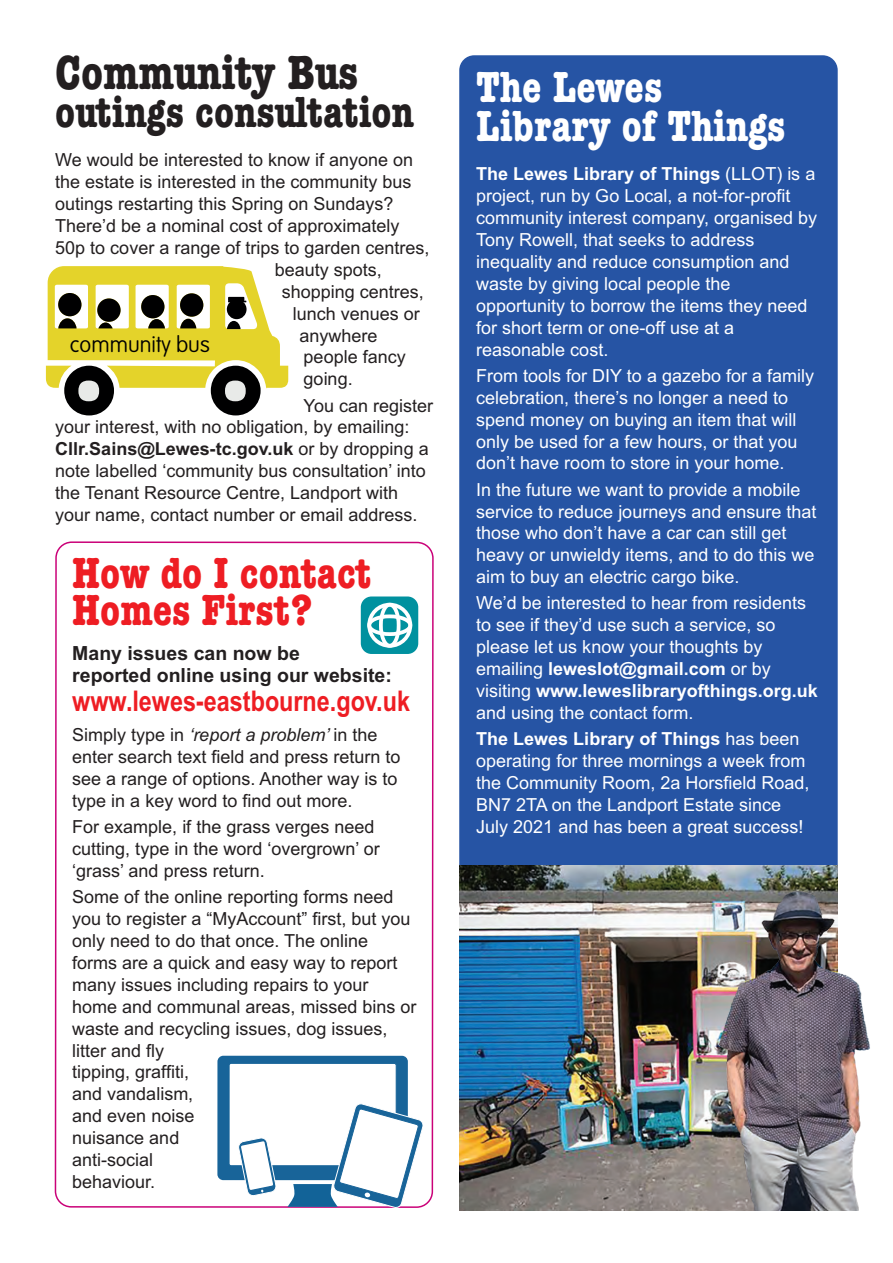
<style>
.page{position:relative;width:893px;height:1263px;background:#fff}
.page>*{position:absolute;margin:0;border:0;box-sizing:border-box;transform-origin:0 0}
.t1{font:700 condensed 49.5px "American Typewriter";color:#231f20}
.t2{font:700 condensed 45px/36.9px "American Typewriter";color:#ee1d23}
.t3{font:700 condensed 45px/39px "American Typewriter";color:#fff}
.t4{font:700 condensed 45px "American Typewriter";color:#231f20}
.t5{font:700 28.5px "Arial Narrow";color:#ee1d23}
.t6{font:100 22.05px "VAG Rounded Std";color:#000001}
.t7{font:700 19.5px/21.9px "Arial";color:#231f20}
.t8{font:18px/21.9px "Arial";color:#231f20}
.t9{font:18px/21.9px "Arial";color:#fff}
.s1{font-weight:700}
.s2{font-style:italic}
</style>
<div class="page">
<svg style="left:55px;top:541px;width:379px;height:667px"></svg>
<div style="left:459px;top:55px;width:379px;height:1153px;background:#2654a4;border-radius:15px"></div>
<svg style="left:46px;top:266px;width:242px;height:149px"></svg>
<div style="left:217px;top:1056px;width:191px;height:124px;background:#186499;border-radius:6px"></div>
<div style="left:229px;top:1063px;width:167px;height:103px;background:#fff;border-radius:2px"></div>
<div style="left:229px;top:1063px;width:167px;height:103px;border:1px solid #186499;border-radius:2px"></div>
<svg style="left:287px;top:1103px;width:136px;height:105px"></svg>
<svg style="left:238px;top:1138px;width:39px;height:58px"></svg>
<svg style="left:361px;top:596px;width:57px;height:58px;background:#209eaa"></svg>
<div style="left:367px;top:603px;width:45px;height:45px;border:4px solid #fff;border-radius:50%"></div>
<div style="left:367px;top:614px;width:45px;height:22px;border:4px solid #fff;border-radius:50%"></div>
<div style="left:379px;top:603px;width:21px;height:45px;border:4px solid #fff;border-radius:50%"></div>
<img style="left:459px;top:870px;width:411px;height:340px">
<h1 class="t1" style="left:55px;top:33px;width:304px">Community Bus</h1>
<h2 class="t4" style="left:55px;top:76px;width:360px">outings consultation</h2>
<p class="t8" style="left:55px;top:149px;width:359px">We would be interested to know if anyone on</p>
<p class="t8" style="left:55px;top:171px;width:358px">the estate is interested in the community bus</p>
<p class="t8" style="left:55px;top:193px;width:340px">outings restarting this Spring on Sundays?</p>
<p class="t8" style="left:55px;top:215px;width:346px">There’d be a nominal cost of approximately</p>
<p class="t8" style="left:55px;top:237px;width:376px">50p to cover a range of trips to garden centres,</p>
<p class="t8" style="left:275px;top:259px;width:109px">beauty spots,</p>
<p class="t8" style="left:282px;top:281px;width:144px">shopping centres,</p>
<p class="t8" style="left:293px;top:302px;width:129px">lunch venues or</p>
<p class="t8" style="left:299px;top:324px;width:80px">anywhere</p>
<p class="t8" style="left:304px;top:346px;width:104px">people fancy</p>
<p class="t8" style="left:304px;top:368px;width:51px">going.</p>
<p class="t8" style="left:55px;top:394px;width:379px;text-indent:248px">You can register your interest, with no obligation, by emailing:<br><span class="s1">Cllr.Sains@Lewes-tc.gov.uk</span> or by dropping a note labelled ‘community bus consultation’ into the Tenant Resource Centre, Landport with your name, contact number or email address.</p>
<h2 class="t2" style="left:72px;top:554px;width:301px">How do I contact<br>Homes First?</h2>
<p class="t7" style="left:72px;top:642px;width:321px">Many issues can now be<br>reported online using our website:</p>
<h3 class="t5" style="left:72px;top:684px;width:339px">www.lewes-eastbourne.gov.uk</h3>
<p class="t8" style="left:72px;top:724px;width:330px">Simply type in <span class="s2">‘report a problem’</span> in the enter search text field and press return to see a range of options. Another way is to type in a key word to find out more.</p>
<p class="t8" style="left:72px;top:816px;width:309px">For example, if the grass verges need cutting, type in the word ‘overgrown’ or ‘grass’ and press return.</p>
<p class="t8" style="left:72px;top:886px;width:346px">Some of the online reporting forms need you to register a “MyAccount” first, but you only need to do that once. The online forms are a quick and easy way to report many issues including repairs to your home and communal areas, missed bins or waste and recycling issues, dog issues, litter and fly<br>tipping, graffiti,<br>and vandalism,<br>and even noise<br>nuisance and<br>anti-social<br>behaviour.</p>
<p class="t6" style="left:70px;top:336px;width:142px">community bus</p>
<h2 class="t3" style="left:476px;top:67px;width:311px">The Lewes<br>Library of Things</h2>
<p class="t9" style="left:476px;top:163px;width:342px"><span class="s1">The Lewes Library of Things</span> (LLOT) is a project, run by Go Local, a not-for-profit community interest company, organised by Tony Rowell, that seeks to address inequality and reduce consumption and waste by giving local people the opportunity to borrow the items they need for short term or one-off use at a reasonable cost.</p>
<p class="t9" style="left:476px;top:365px;width:339px">From tools for DIY to a gazebo for a family celebration, there’s no longer a need to spend money on buying an item that will only be used for a few hours, or that you don’t have room to store in your home.</p>
<p class="t9" style="left:476px;top:478px;width:342px">In the future we want to provide a mobile service to reduce journeys and ensure that those who don’t have a car can still get heavy or unwieldy items, and to do this we aim to buy an electric cargo bike.</p>
<p class="t9" style="left:476px;top:592px;width:343px">We’d be interested to hear from residents to see if they’d use such a service, so please let us know your thoughts by emailing <span class="s1">leweslot@gmail.com</span> or by visiting <span class="s1">www.leweslibraryofthings.org.uk </span>and using the contact form.</p>
<p class="t9" style="left:476px;top:728px;width:335px"><span class="s1">The Lewes Library of Things</span> has been operating for three mornings a week from the Community Room, 2a Horsfield Road, BN7 2TA on the Landport Estate since July 2021 and has been a great success!</p>
</div>
